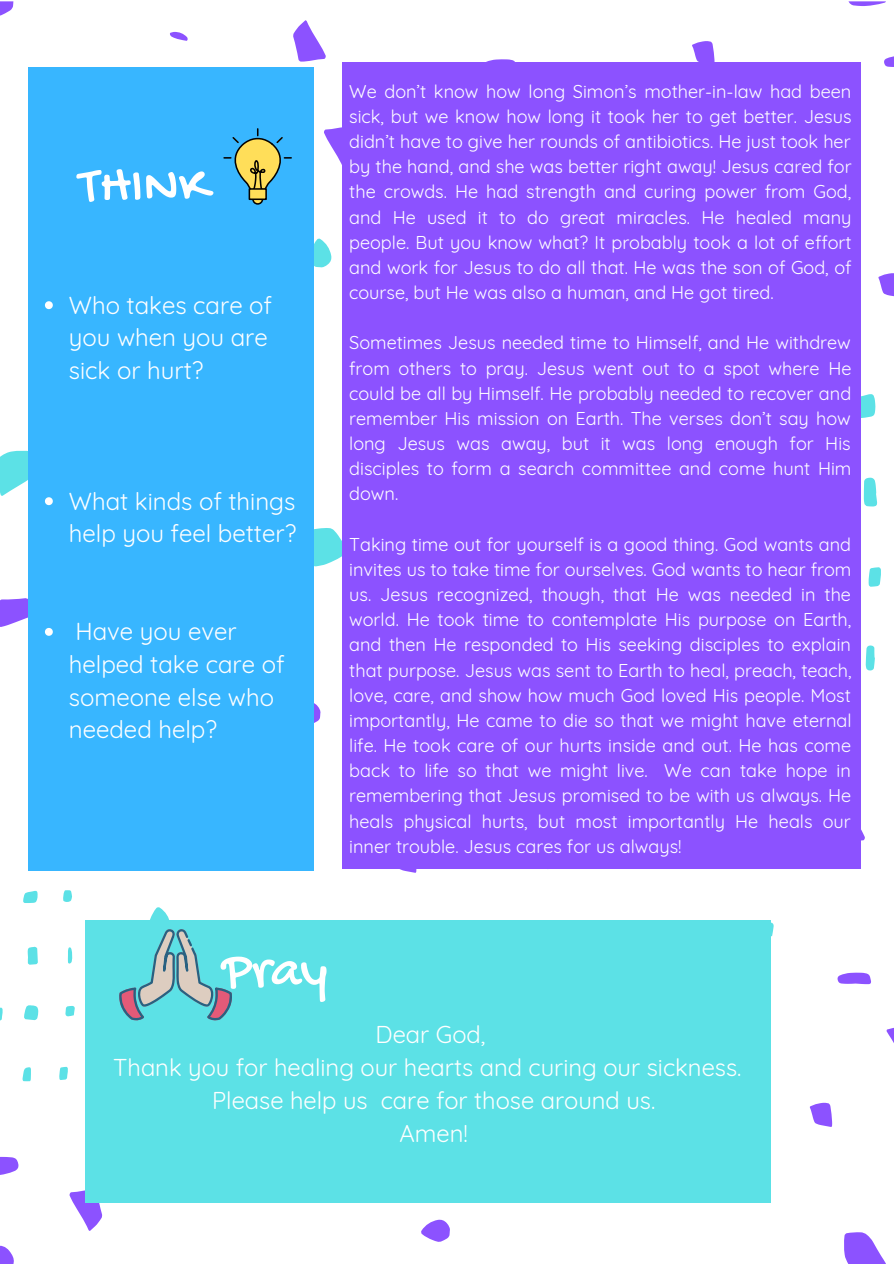
<style>
.page{position:relative;width:894px;height:1264px;background:#fff}
.page>*{position:absolute;margin:0;border:0;box-sizing:border-box;transform-origin:0 0}
.t1{font:54px "Gochi Hand";color:#fff}
.t2{font:24px/32.7px "Quicksand";color:#fff}
.t3{font:23.7px "Quicksand";color:#fff}
.t4{font:18.15px/25.2px "Quicksand";color:#fff;text-align:justify}
</style>
<div class="page">
<svg style="left:28px;top:946px;width:10px;height:18px"></svg>
<svg style="left:67px;top:947px;width:5px;height:16px"></svg>
<svg style="left:22px;top:1067px;width:9px;height:14px"></svg>
<svg style="left:23px;top:890px;width:15px;height:13px"></svg>
<svg style="left:24px;top:1005px;width:14px;height:15px"></svg>
<svg style="left:59px;top:1066px;width:9px;height:14px"></svg>
<svg style="left:0;top:1007px;width:3px;height:13px"></svg>
<svg style="left:65px;top:1006px;width:10px;height:10px"></svg>
<svg style="left:63px;top:890px;width:9px;height:12px"></svg>
<svg style="left:313px;top:238px;width:19px;height:30px"></svg>
<svg style="left:313px;top:528px;width:29px;height:38px"></svg>
<svg style="left:0;top:450px;width:28px;height:46px"></svg>
<svg style="left:539px;top:868px;width:16px;height:1px"></svg>
<svg style="left:770px;top:922px;width:3px;height:16px"></svg>
<svg style="left:863px;top:477px;width:14px;height:29px"></svg>
<svg style="left:859px;top:393px;width:16px;height:26px"></svg>
<svg style="left:865px;top:645px;width:9px;height:25px"></svg>
<svg style="left:868px;top:567px;width:12px;height:20px"></svg>
<svg style="left:324px;top:127px;width:18px;height:38px"></svg>
<svg style="left:691px;top:41px;width:23px;height:22px"></svg>
<svg style="left:848px;top:1px;width:37px;height:5px"></svg>
<svg style="left:293px;top:20px;width:33px;height:42px"></svg>
<svg style="left:483px;top:59px;width:34px;height:4px"></svg>
<svg style="left:170px;top:32px;width:18px;height:9px"></svg>
<svg style="left:859px;top:801px;width:6px;height:42px"></svg>
<svg style="left:394px;top:868px;width:22px;height:4px"></svg>
<svg style="left:313px;top:702px;width:8px;height:23px"></svg>
<svg style="left:809px;top:1102px;width:23px;height:24px"></svg>
<svg style="left:837px;top:972px;width:34px;height:12px"></svg>
<svg style="left:0;top:598px;width:28px;height:29px"></svg>
<svg style="left:878px;top:273px;width:15px;height:23px"></svg>
<svg style="left:0;top:1px;width:13px;height:15px"></svg>
<svg style="left:0;top:1245px;width:14px;height:18px"></svg>
<svg style="left:884px;top:56px;width:9px;height:11px"></svg>
<svg style="left:886px;top:1028px;width:7px;height:14px"></svg>
<svg style="left:69px;top:1190px;width:33px;height:40px"></svg>
<svg style="left:0;top:1156px;width:19px;height:19px"></svg>
<svg style="left:844px;top:1232px;width:41px;height:31px"></svg>
<svg style="left:421px;top:1219px;width:29px;height:23px"></svg>
<div style="left:342px;top:63px;width:517px;height:805px;background:#8c52ff"></div>
<div style="left:85px;top:920px;width:685px;height:282px;background:#5ce1e6"></div>
<div style="left:28px;top:67px;width:285px;height:803px;background:#38b6ff"></div>
<svg style="left:224px;top:129px;width:67px;height:76px"></svg>
<div style="left:249px;top:189px;width:17px;height:10px;background:#ffde59"></div>
<div style="left:248px;top:188px;width:19px;height:12px;border:2px solid #040200"></div>
<svg style="left:119px;top:907px;width:113px;height:113px"></svg>
<svg style="left:45px;top:301px;width:8px;height:8px"></svg>
<svg style="left:45px;top:497px;width:8px;height:8px"></svg>
<svg style="left:45px;top:628px;width:8px;height:7px"></svg>
<p class="t1" style="left:79px;top:158px;width:131px">THINK</p>
<p class="t2" style="left:69px;top:288px;width:205px">Who takes care of you when you are sick or hurt?</p>
<p class="t2" style="left:69px;top:484px;width:229px">What kinds of things help you feel better?</p>
<p class="t2" style="left:69px;top:615px;width:217px">Have you ever helped take care of someone else who needed help?</p>
<p class="t4" style="left:349px;top:78px;width:504px">We don’t know how long Simon’s mother-in-law had been sick, but we know how long it took her to get better. Jesus didn’t have to give her rounds of antibiotics. He just took her by the hand, and she was better right away! Jesus cared for the crowds. He had strength and curing power from God, and He used it to do great miracles. He healed many people. But you know what? It probably took a lot of effort and work for Jesus to do all that. He was the son of God, of course, but He was also a human, and He got tired.</p>
<p class="t4" style="left:349px;top:330px;width:503px">Sometimes Jesus needed time to Himself, and He withdrew from others to pray. Jesus went out to a spot where He could be all by Himself. He probably needed to recover and remember His mission on Earth. The verses don’t say how long Jesus was away, but it was long enough for His disciples to form a search committee and come hunt Him down.</p>
<p class="t4" style="left:349px;top:531px;width:503px">Taking time out for yourself is a good thing. God wants and invites us to take time for ourselves. God wants to hear from us. Jesus recognized, though, that He was needed in the world. He took time to contemplate His purpose on Earth, and then He responded to His seeking disciples to explain that purpose. Jesus was sent to Earth to heal, preach, teach, love, care, and show how much God loved His people. Most importantly, He came to die so that we might have eternal life. He took care of our hurts inside and out. He has come back to life so that we might live. We can take hope in remembering that Jesus promised to be with us always. He heals physical hurts, but most importantly He heals our inner trouble. Jesus cares for us always!</p>
<p class="t1" style="left:222px;top:942px;width:107px">Pray</p>
<p class="t3" style="left:375px;top:1019px;width:111px">Dear God,</p>
<p class="t3" style="left:113px;top:1052px;width:629px">Thank you for healing our hearts and curing our sickness.</p>
<p class="t3" style="left:212px;top:1085px;width:444px">Please help us care for those around us.</p>
<p class="t3" style="left:399px;top:1118px;width:70px">Amen!</p>
</div>
